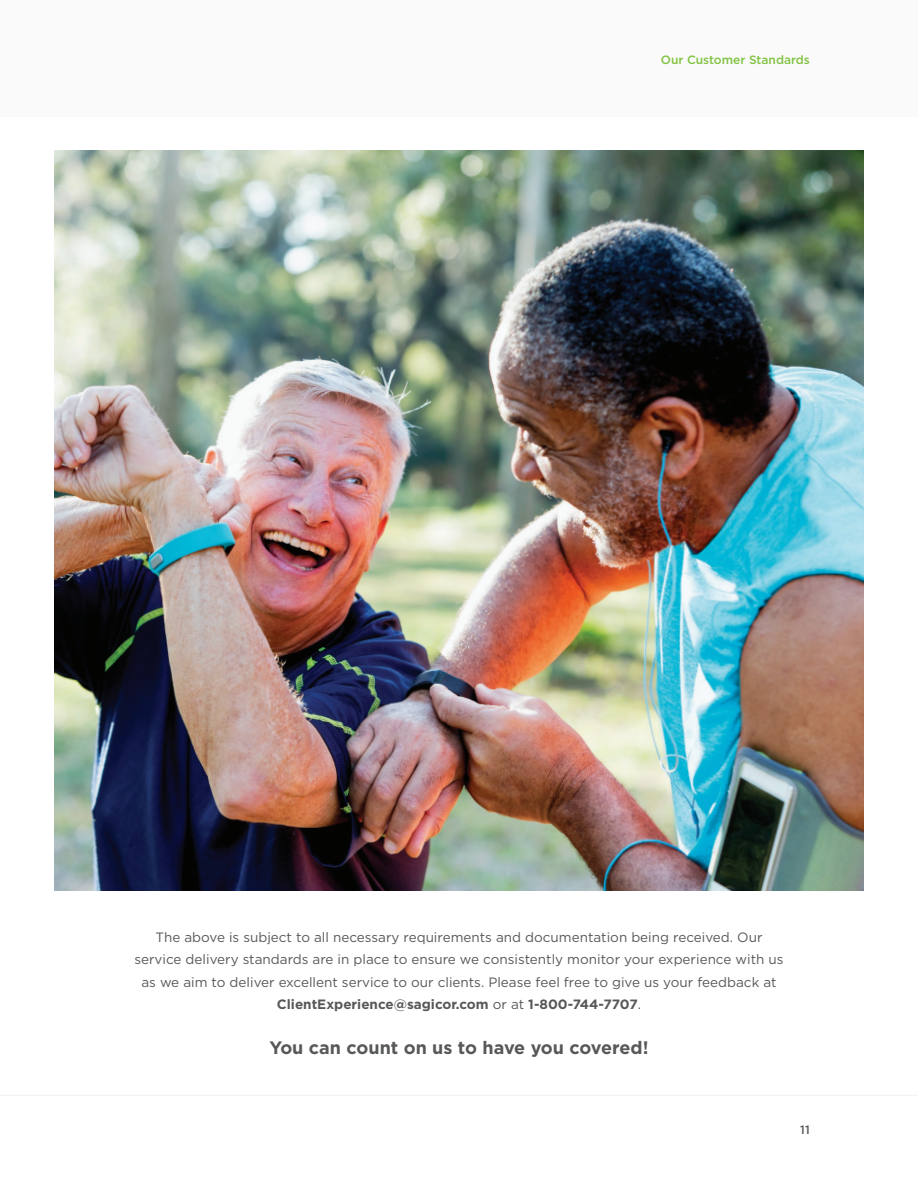
<style>
.page{position:relative;width:918px;height:1188px;background:#fff}
.page>*{position:absolute;margin:0;border:0;box-sizing:border-box;transform-origin:0 0}
.t1{font:700 18px "Gotham";color:#57585a}
.t2{font:13.5px/22.5px "Gotham";color:#57585a;text-align:center}
.t3{font:500 12px "Gotham";color:#81c340}
.t4{font:500 12px "Gotham";color:#57585a}
.s1{font-weight:700}
</style>
<div class="page">
<hr style="left:0;top:1095px;width:918px;height:1px;background:#e6e7e9">
<div style="left:0;top:0;width:918px;height:117px;background:#fafafb"></div>
<hr style="left:0;top:0;width:1px;height:117px;background:#ececee">
<img style="left:54px;top:150px;width:810px;height:741px">
<p class="t3" style="left:661px;top:52px;width:151px">Our Customer Standards</p>
<p class="t2" style="left:134px;top:925px;width:651px">The above is subject to all necessary requirements and documentation being received. Our service delivery standards are in place to ensure we consistently monitor your experience with us as we aim to deliver excellent service to our clients. Please feel free to give us your feedback at <span class="s1">ClientExperience@sagicor.com</span> or at <span class="s1">1-800-744-7707</span>.</p>
<h1 class="t1" style="left:269px;top:1036px;width:381px">You can count on us to have you covered!</h1>
<p class="t4" style="left:800px;top:1121px;width:11px">11</p>
</div>
